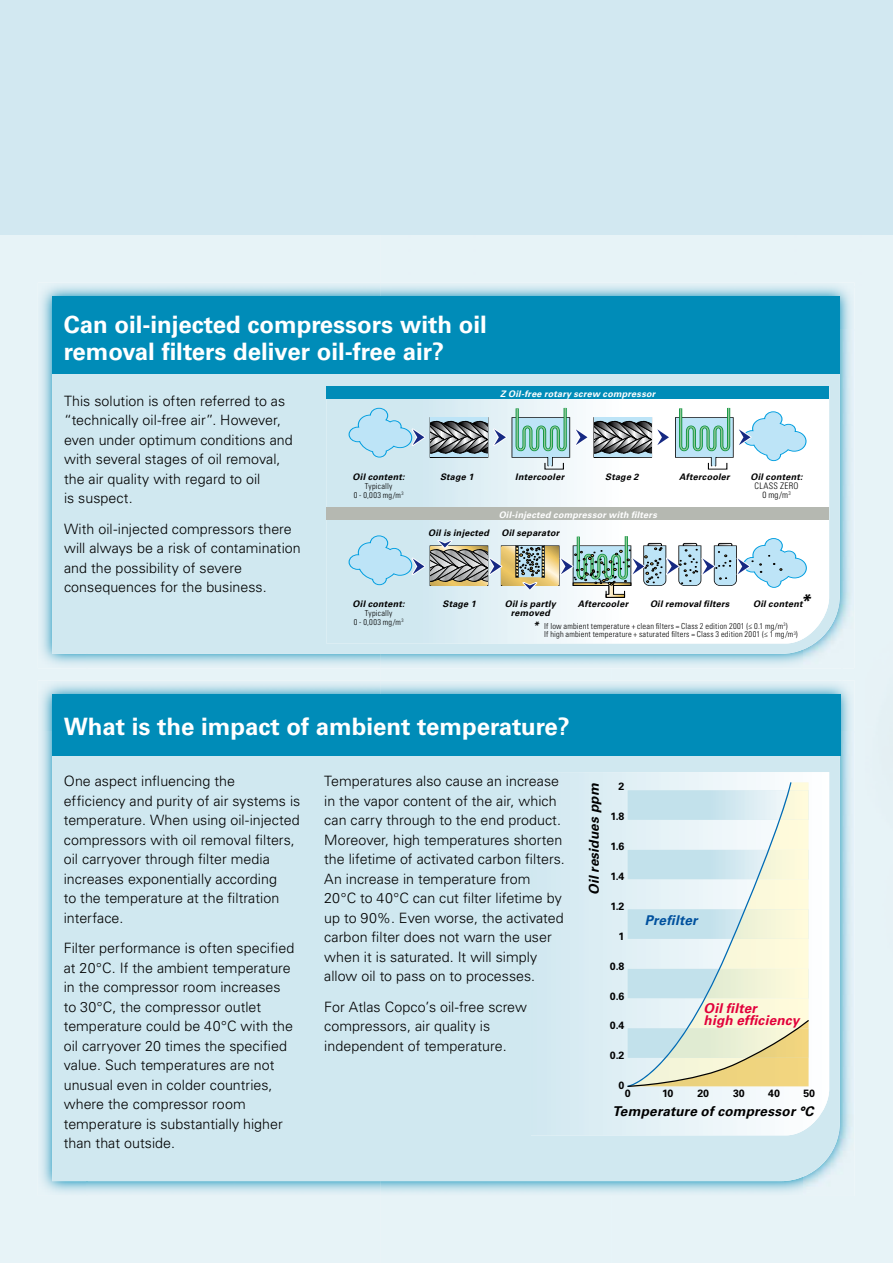
<style>
.page{position:relative;width:893px;height:1263px;background:#fff}
.page>*{position:absolute;margin:0;border:0;box-sizing:border-box;transform-origin:0 0}
.t1{font:700 24px/27px "Univers LT Std";color:#fff}
.t2{font:italic 700 18px "Univers LT Std";color:#000}
.t3{font:300 14.25px/19.5px "Univers LT Std";color:#000}
.t4{font:italic 700 13.5px "Univers LT Std";letter-spacing:.015em;color:#000}
.t5{font:italic 700 13.5px/11.2px "Univers LT Std";letter-spacing:.015em;color:#e2003b}
.t6{font:italic 700 13.5px "Univers LT Std";letter-spacing:.015em;color:#00519e}
.t7{font:700 10.5px "Univers LT Std";color:#000}
.t8{font:italic 700 9px/9px "Univers LT Std";letter-spacing:.025em;color:#000;text-align:center}
.t9{font:italic 700 9px "Univers LT Std";letter-spacing:.025em;color:#fff}
.t10{font:300 condensed 9px/9px "Univers LT Std";letter-spacing:.035em;color:#000;text-align:center}
.t11{font:300 condensed 8.25px/9px "Univers LT Std";letter-spacing:.025em;color:#000;text-align:center}
.s1{font-weight:700;font-style:italic;font-stretch:normal;font-size:10.5px}
</style>
<div class="page">
<div style="left:0;top:235px;width:381px;height:1028px;background:#e7f3f7"></div>
<div style="left:0;top:0;width:893px;height:235px;background:#d2e8f1"></div>
<img style="left:38px;top:282px;width:816px;height:48px">
<img style="left:38px;top:330px;width:48px;height:338px">
<img style="left:86px;top:654px;width:715px;height:14px">
<img style="left:801px;top:330px;width:53px;height:338px">
<div style="left:52px;top:374px;width:788px;height:280px;background:#d0e8f0"></div>
<img style="left:38px;top:680px;width:816px;height:51px">
<img style="left:38px;top:731px;width:48px;height:465px">
<img style="left:86px;top:1181px;width:715px;height:15px">
<img style="left:801px;top:731px;width:53px;height:465px">
<div style="left:52px;top:756px;width:788px;height:425px;background:#d0e8f0"></div>
<div style="left:52px;top:297px;width:788px;height:77px;background:#008cb8"></div>
<div style="left:52px;top:694px;width:789px;height:62px;background:#008cb8"></div>
<svg style="left:531px;top:772px;width:298px;height:363px"></svg>
<div style="left:791px;top:820px;width:17px;height:199px;background:#fffbdb"></div>
<svg style="left:791px;top:969px;width:18px;height:29px"></svg>
<svg style="left:791px;top:909px;width:18px;height:30px"></svg>
<svg style="left:791px;top:850px;width:18px;height:29px"></svg>
<svg style="left:791px;top:782px;width:18px;height:38px"></svg>
<svg style="left:627px;top:782px;width:164px;height:237px;background:#deedeb"></svg>
<svg style="left:626px;top:1019px;width:184px;height:68px;background:#e1e0bd"></svg>
<svg style="left:326px;top:399px;width:503px;height:244px"></svg>
<svg style="left:348px;top:533px;width:459px;height:65px"></svg>
<svg style="left:348px;top:405px;width:459px;height:62px"></svg>
<div style="left:326px;top:387px;width:503px;height:12px;background:#008cb8"></div>
<div style="left:326px;top:507px;width:503px;height:13px;background:#b5b8b1"></div>
<h1 class="t1" style="left:64px;top:312px;width:424px">Can oil-injected compressors with oil removal filters deliver oil-free air?</h1>
<p class="t3" style="left:64px;top:392px;width:230px">This solution is often referred to as “technically oil-free air”. However, even under optimum conditions and with several stages of oil removal, the air quality with regard to oil<br>is suspect.</p>
<p class="t3" style="left:64px;top:520px;width:238px">With oil-injected compressors there will always be a risk of contamination and the possibility of severe consequences for the business.</p>
<p class="t9" style="left:500px;top:390px;width:157px">Z Oil-free rotary screw compressor</p>
<p class="t8" style="left:353px;top:473px;width:54px">Oil content:</p>
<p class="t8" style="left:515px;top:473px;width:50px">Intercooler</p>
<p class="t11" style="left:354px;top:482px;width:51px">Typically<br>0 - 0,003 mg/m<sup>3</sup></p>
<p class="t8" style="left:440px;top:473px;width:35px">Stage 1</p>
<p class="t8" style="left:605px;top:473px;width:35px">Stage 2</p>
<p class="t8" style="left:679px;top:473px;width:52px">Aftercooler</p>
<p class="t8" style="left:750px;top:473px;width:54px">Oil content:</p>
<p class="t10" style="left:754px;top:482px;width:46px">CLASS ZERO<br>0 mg/m<sup>3</sup></p>
<p class="t9" style="left:499px;top:511px;width:160px">Oil-injected compressor with filters</p>
<p class="t8" style="left:353px;top:600px;width:54px">Oil content:</p>
<p class="t11" style="left:354px;top:609px;width:51px">Typically<br>0 - 0,003 mg/m<sup>3</sup></p>
<p class="t8" style="left:428px;top:529px;width:62px">Oil is injected</p>
<p class="t8" style="left:501px;top:529px;width:59px">Oil separator</p>
<p class="t8" style="left:442px;top:600px;width:35px">Stage 1</p>
<p class="t8" style="left:505px;top:600px;width:52px">Oil is partly removed</p>
<p class="t8" style="left:578px;top:600px;width:52px">Aftercooler</p>
<p class="t2" style="left:800px;top:593px;width:12px">*</p>
<p class="t8" style="left:650px;top:600px;width:81px">Oil removal filters</p>
<p class="t8" style="left:753px;top:600px;width:51px">Oil content</p>
<p class="t11" style="left:544px;top:623px;width:255px;line-height:8.2px;text-align:left;text-indent:-11px"><span class="s1">*</span> If low ambient temperature + clean filters = Class 2 edition 2001 (≤ 0.1 mg/m<sup>3</sup>)<br>If high ambient temperature + saturated filters = Class 3 edition 2001 (≤ 1 mg/m<sup>3</sup>)</p>
<h1 class="t1" style="left:64px;top:715px;width:508px">What is the impact of ambient temperature?</h1>
<p class="t3" style="left:64px;top:772px;width:238px">One aspect influencing the efficiency and purity of air systems is temperature. When using oil-injected compressors with oil removal filters, oil carryover through filter media increases exponentially according<br>to the temperature at the filtration interface.</p>
<p class="t3" style="left:64px;top:939px;width:232px">Filter performance is often specified at 20°C. If the ambient temperature in the compressor room increases to 30°C, the compressor outlet temperature could be 40°C with the oil carryover 20 times the specified value. Such temperatures are not unusual even in colder countries, where the compressor room temperature is substantially higher than that outside.</p>
<p class="t3" style="left:324px;top:772px;width:242px">Temperatures also cause an increase in the vapor content of the air, which can carry through to the end product.<br>Moreover, high temperatures shorten the lifetime of activated carbon filters.<br>An increase in temperature from 20°C to 40°C can cut filter lifetime by up to 90%. Even worse, the activated carbon filter does not warn the user when it is saturated. It will simply allow oil to pass on to processes.</p>
<p class="t3" style="left:324px;top:998px;width:204px">For Atlas Copco’s oil-free screw compressors, air quality is independent of temperature.</p>
<p class="t4" style="left:589px;top:895px;width:113px;rotate:-90deg">Oil residues ppm</p>
<p class="t7" style="left:619px;top:781px;width:7px">2</p>
<p class="t7" style="left:610px;top:810px;width:16px">1.8</p>
<p class="t7" style="left:610px;top:840px;width:16px">1.6</p>
<p class="t7" style="left:610px;top:870px;width:16px">1.4</p>
<p class="t7" style="left:610px;top:900px;width:16px">1.2</p>
<p class="t7" style="left:619px;top:930px;width:7px">1</p>
<p class="t7" style="left:610px;top:960px;width:16px">0.8</p>
<p class="t7" style="left:610px;top:990px;width:16px">0.6</p>
<p class="t7" style="left:610px;top:1020px;width:16px">0.4</p>
<p class="t7" style="left:610px;top:1049px;width:16px">0.2</p>
<p class="t7" style="left:619px;top:1079px;width:7px">0</p>
<p class="t6" style="left:645px;top:914px;width:54px">Prefilter</p>
<p class="t5" style="left:704px;top:1004px;width:97px">Oil filter<br>high efficiency</p>
<p class="t7" style="left:625px;top:1087px;width:7px">0</p>
<p class="t7" style="left:662px;top:1087px;width:13px">10</p>
<p class="t7" style="left:697px;top:1087px;width:13px">20</p>
<p class="t7" style="left:733px;top:1087px;width:13px">30</p>
<p class="t7" style="left:768px;top:1087px;width:13px">40</p>
<p class="t7" style="left:803px;top:1087px;width:13px">50</p>
<p class="t4" style="left:612px;top:1105px;width:203px">Temperature of compressor °C</p>
</div>
